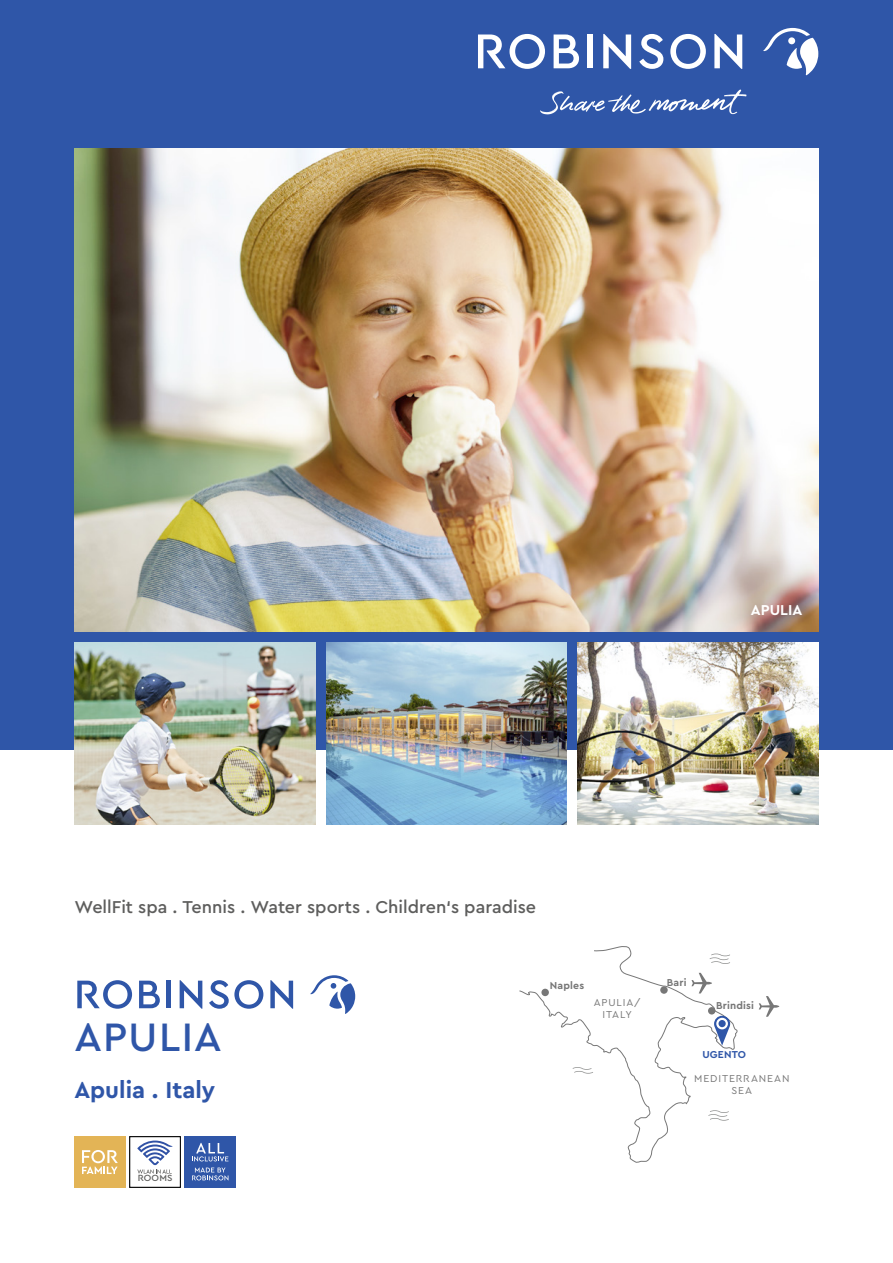
<style>
.page{position:relative;width:893px;height:1263px;background:#fff}
.page>*{position:absolute;margin:0;border:0;box-sizing:border-box;transform-origin:0 0}
.t1{font:500 41.55px "Cera ROB";letter-spacing:.03em;color:#2f56a8}
.t2{font:700 24px "Cera ROB";color:#2f56a8}
.t3{font:500 18px "Cera ROB";color:#5e5e5d}
.t4{font:700 15px "Cera ROB";color:#fff}
.t5{font:10.5px/11.9px "Cera ROB";letter-spacing:.085em;color:#777;text-align:center}
.t6{font:700 10.5px "Cera ROB";letter-spacing:.02em;color:#777}
.t7{font:700 10.5px "Cera ROB";letter-spacing:.015em;color:#2f56a8}
.t8{font:500 9.45px "Cera ROB";letter-spacing:.02em;color:#5e5e5d}
</style>
<div class="page">
<div style="left:0;top:0;width:893px;height:750px;background:#2f56a8"></div>
<img style="left:74px;top:149px;width:745px;height:482px">
<svg style="left:554px;top:35px;width:25px;height:33px"></svg>
<div style="left:587px;top:35px;width:6px;height:33px;background:#fff"></div>
<svg style="left:603px;top:34px;width:28px;height:35px"></svg>
<svg style="left:639px;top:34px;width:24px;height:35px"></svg>
<svg style="left:670px;top:34px;width:36px;height:35px"></svg>
<svg style="left:478px;top:34px;width:67px;height:35px"></svg>
<svg style="left:763px;top:28px;width:55px;height:47px"></svg>
<svg style="left:714px;top:34px;width:28px;height:35px"></svg>
<svg style="left:540px;top:90px;width:206px;height:24px"></svg>
<img style="left:578px;top:642px;width:241px;height:182px">
<img style="left:326px;top:642px;width:241px;height:182px">
<img style="left:74px;top:642px;width:241px;height:182px">
<svg style="left:310px;top:975px;width:45px;height:39px"></svg>
<svg style="left:139px;top:981px;width:21px;height:27px"></svg>
<hr style="left:167px;top:981px;width:4px;height:27px;background:#2f56a8">
<svg style="left:209px;top:980px;width:54px;height:29px"></svg>
<svg style="left:77px;top:980px;width:55px;height:29px"></svg>
<svg style="left:180px;top:980px;width:22px;height:29px"></svg>
<svg style="left:270px;top:980px;width:23px;height:29px"></svg>
<svg style="left:519px;top:946px;width:218px;height:216px"></svg>
<div style="left:660px;top:986px;width:8px;height:8px;background:#777;border-radius:50%"></div>
<div style="left:708px;top:1007px;width:7px;height:7px;background:#777;border-radius:50%"></div>
<div style="left:541px;top:989px;width:8px;height:7px;background:#777;border-radius:50%"></div>
<svg style="left:691px;top:973px;width:21px;height:20px"></svg>
<svg style="left:759px;top:996px;width:20px;height:21px"></svg>
<svg style="left:714px;top:1016px;width:16px;height:29px"></svg>
<div style="left:74px;top:1136px;width:51px;height:51px;background:#e3b456"></div>
<svg style="left:82px;top:1150px;width:36px;height:24px"></svg>
<svg style="left:137px;top:1140px;width:36px;height:34px"></svg>
<div style="left:130px;top:1136px;width:51px;height:51px;border:1px solid #000"></div>
<div style="left:185px;top:1136px;width:51px;height:51px;background:#2f56a8"></div>
<svg style="left:192px;top:1143px;width:36px;height:18px"></svg>
<svg style="left:192px;top:1167px;width:36px;height:13px"></svg>
<p class="t4" style="left:751px;top:600px;width:53px">APULIA</p>
<p class="t3" style="left:74px;top:895px;width:463px">WellFit spa . Tennis . Water sports . Children‘s paradise</p>
<h1 class="t1" style="left:74px;top:1009px;width:149px">APULIA</h1>
<h2 class="t2" style="left:74px;top:1074px;width:142px">Apulia . Italy</h2>
<p class="t6" style="left:550px;top:978px;width:36px">Naples</p>
<p class="t5" style="left:594px;top:996px;width:48px">APULIA/<br>ITALY</p>
<p class="t6" style="left:667px;top:975px;width:21px">Bari</p>
<p class="t6" style="left:716px;top:998px;width:39px">Brindisi</p>
<p class="t7" style="left:702px;top:1047px;width:45px">UGENTO</p>
<p class="t5" style="left:694px;top:1072px;width:97px">MEDITERRANEAN<br>SEA</p>
<p class="t8" style="left:138px;top:1171px;width:36px">ROOMS</p>
</div>
